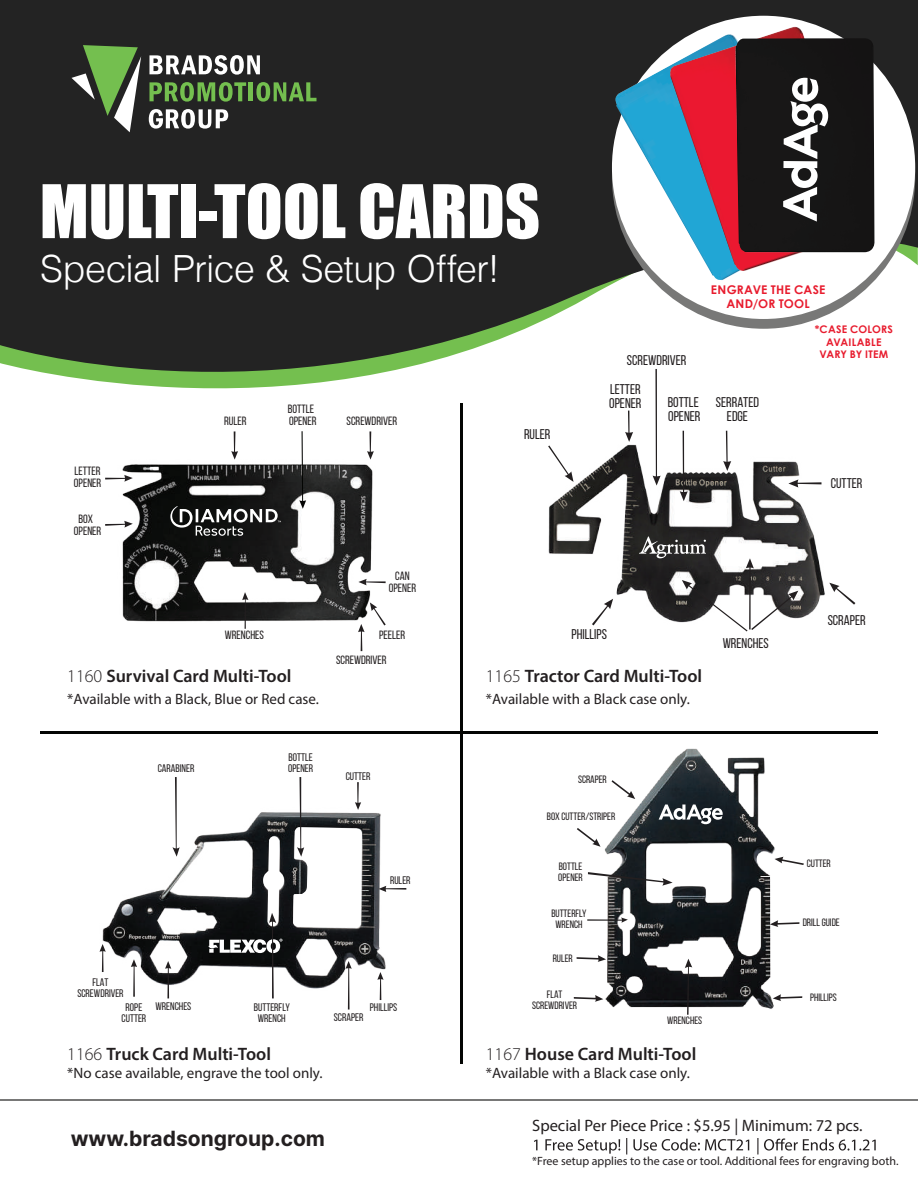
<style>
.page{position:relative;width:918px;height:1188px;background:#fff}
.page>*{position:absolute;margin:0;border:0;box-sizing:border-box;transform-origin:0 0}
.t1{font:68.25px "Impact";color:#fff}
.t2{font:300 37.5px "Helvetica";letter-spacing:-.015em;color:#fff}
.t3{font:700 21px "Inter";color:#231f20}
.t4{font:600 18px "Myriad Pro";color:#231f20}
.t5{font:16.5px "Myriad Pro";color:#231f20}
.t6{font:15px "Myriad Pro";color:#231f20}
.t7{font:14.1px/14.1px "Bebas Neue";color:#231f20}
.t8{font:12px/12px "Bebas Neue";color:#231f20;text-align:center}
.t9{font:12px "Myriad Pro";color:#231f20}
.t10{font:700 12px/14.4px "Century Gothic";letter-spacing:.02em;color:#e81c2e;text-align:center}
.t11{font:10.95px/10.9px "Bebas Neue";color:#231f20;text-align:center}
.t12{font:10.65px/10.6px "Bebas Neue";color:#231f20;text-align:center}
.t13{font:700 10.5px/12.6px "Century Gothic";letter-spacing:.02em;color:#e81c2e;text-align:center}
.s1{font-weight:300}
</style>
<div class="page">
<svg style="left:534px;top:1138px;width:342px;height:17px"></svg>
<svg style="left:0;top:0;width:918px;height:429px;fill:#232323"></svg>
<hr style="left:40px;top:731px;width:837px;height:3px;background:#040503">
<hr style="left:460px;top:403px;width:2px;height:661px;background:#040503">
<div style="left:612px;top:26px;width:303px;height:303px;background:#787877;border-radius:50%"></div>
<div style="left:612px;top:16px;width:303px;height:303px;background:#fff;border-radius:50%"></div>
<img style="left:613px;top:34px;width:122px;height:248px">
<img style="left:668px;top:27px;width:200px;height:246px">
<div style="left:735px;top:38px;width:139px;height:214px;background:#161616"></div>
<img style="left:604px;top:748px;width:179px;height:261px">
<svg style="left:775px;top:857px;width:29px;height:8px"></svg>
<svg style="left:770px;top:920px;width:29px;height:7px"></svg>
<svg style="left:773px;top:994px;width:29px;height:7px"></svg>
<svg style="left:574px;top:995px;width:29px;height:7px"></svg>
<svg style="left:577px;top:955px;width:29px;height:7px"></svg>
<svg style="left:577px;top:828px;width:24px;height:19px"></svg>
<svg style="left:612px;top:780px;width:23px;height:19px"></svg>
<svg style="left:587px;top:917px;width:41px;height:6px"></svg>
<svg style="left:588px;top:872px;width:85px;height:14px"></svg>
<svg style="left:685px;top:959px;width:7px;height:56px"></svg>
<svg style="left:659px;top:805px;width:64px;height:19px"></svg>
<img style="left:122px;top:464px;width:251px;height:158px">
<svg style="left:170px;top:506px;width:111px;height:30px;background:#4a4b4a"></svg>
<svg style="left:367px;top:431px;width:7px;height:29px"></svg>
<svg style="left:358px;top:579px;width:28px;height:6px"></svg>
<svg style="left:358px;top:602px;width:28px;height:49px"></svg>
<svg style="left:231px;top:431px;width:7px;height:29px"></svg>
<svg style="left:105px;top:475px;width:28px;height:7px"></svg>
<svg style="left:105px;top:521px;width:28px;height:7px"></svg>
<svg style="left:242px;top:592px;width:6px;height:37px"></svg>
<svg style="left:299px;top:431px;width:7px;height:78px"></svg>
<img style="left:102px;top:812px;width:285px;height:177px">
<svg style="left:172px;top:777px;width:8px;height:80px"></svg>
<svg style="left:208px;top:836px;width:76px;height:162px"></svg>
<svg style="left:99px;top:944px;width:7px;height:28px"></svg>
<svg style="left:377px;top:972px;width:7px;height:28px"></svg>
<svg style="left:131px;top:959px;width:6px;height:38px"></svg>
<svg style="left:293px;top:777px;width:69px;height:151px"></svg>
<svg style="left:379px;top:886px;width:27px;height:6px"></svg>
<svg style="left:165px;top:961px;width:6px;height:37px"></svg>
<svg style="left:345px;top:961px;width:7px;height:49px"></svg>
<img style="left:548px;top:444px;width:282px;height:182px">
<svg style="left:788px;top:479px;width:33px;height:9px"></svg>
<svg style="left:829px;top:583px;width:26px;height:22px"></svg>
<svg style="left:592px;top:599px;width:21px;height:26px"></svg>
<svg style="left:548px;top:446px;width:26px;height:36px"></svg>
<svg style="left:723px;top:431px;width:8px;height:40px"></svg>
<svg style="left:639px;top:537px;width:159px;height:94px"></svg>
<svg style="left:625px;top:411px;width:8px;height:31px"></svg>
<svg style="left:680px;top:431px;width:8px;height:70px"></svg>
<svg style="left:653px;top:369px;width:8px;height:117px"></svg>
<hr style="left:0;top:1099px;width:918px;height:2px;background:#787877">
<svg style="left:783px;top:78px;width:45px;height:144px"></svg>
<svg style="left:71px;top:45px;width:70px;height:87px;background:#5c7450"></svg>
<svg style="left:149px;top:55px;width:111px;height:20px"></svg>
<svg style="left:149px;top:82px;width:97px;height:20px;background:#4c7339"></svg>
<hr style="left:249px;top:82px;width:4px;height:19px;background:#74bf4f">
<svg style="left:256px;top:82px;width:61px;height:20px"></svg>
<svg style="left:149px;top:109px;width:79px;height:20px"></svg>
<h1 class="t1" style="left:40px;top:158px;width:502px">MULTI-TOOL CARDS</h1>
<h2 class="t2" style="left:40px;top:237px;width:461px">Special Price &amp; Setup Offer!</h2>
<p class="t8" style="left:74px;top:465px;width:29px;text-align:left">LETTER<br>OPENER</p>
<p class="t8" style="left:74px;top:512px;width:29px">BOX<br>OPENER</p>
<p class="t8" style="left:224px;top:415px;width:24px">RULER</p>
<p class="t8" style="left:288px;top:403px;width:30px;text-align:left">BOTTLE<br>OPENER</p>
<p class="t8" style="left:347px;top:415px;width:52px">SCREWDRIVER</p>
<p class="t8" style="left:225px;top:629px;width:41px">WRENCHES</p>
<p class="t8" style="left:389px;top:570px;width:29px">CAN<br>OPENER</p>
<p class="t8" style="left:379px;top:628px;width:28px">PEELER</p>
<p class="t8" style="left:336px;top:653px;width:52px">SCREWDRIVER</p>
<p class="t7" style="left:524px;top:427px;width:28px">RULER</p>
<p class="t10" style="left:711px;top:282px;width:116px">ENGRAVE THE CASE<br>AND/OR TOOL</p>
<p class="t7" style="left:627px;top:353px;width:61px">SCREWDRIVER</p>
<p class="t7" style="left:668px;top:395px;width:34px">BOTTLE<br>OPENER</p>
<p class="t7" style="left:716px;top:395px;width:45px;text-align:center">SERRATED<br>EDGE</p>
<p class="t7" style="left:609px;top:382px;width:34px">LETTER<br>OPENER</p>
<p class="t13" style="left:815px;top:323px;width:80px">*CASE COLORS<br>AVAILABLE<br>VARY BY ITEM</p>
<p class="t7" style="left:831px;top:475px;width:33px">CUTTER</p>
<p class="t7" style="left:572px;top:627px;width:37px">PHILLIPS</p>
<p class="t7" style="left:723px;top:636px;width:48px">WRENCHES</p>
<p class="t7" style="left:828px;top:613px;width:40px">SCRAPER</p>
<p class="t4" style="left:67px;top:665px;width:226px"><span class="s1">1160</span> Survival Card Multi-Tool</p>
<p class="t6" style="left:67px;top:690px;width:253px">*Available with a Black, Blue or Red case.</p>
<p class="t11" style="left:158px;top:762px;width:38px">CARABINER</p>
<p class="t11" style="left:288px;top:752px;width:27px;text-align:left">BOTTLE<br>OPENER</p>
<p class="t11" style="left:346px;top:770px;width:26px">CUTTER</p>
<p class="t11" style="left:390px;top:875px;width:22px">RULER</p>
<p class="t11" style="left:77px;top:976px;width:48px">FLAT<br>SCREWDRIVER</p>
<p class="t11" style="left:122px;top:1002px;width:26px">ROPE<br>CUTTER</p>
<p class="t11" style="left:156px;top:1000px;width:37px">WRENCHES</p>
<p class="t11" style="left:254px;top:1002px;width:38px">BUTTERFLY<br>WRENCH</p>
<p class="t4" style="left:67px;top:1043px;width:205px"><span class="s1">1166</span> Truck Card Multi-Tool</p>
<p class="t6" style="left:67px;top:1064px;width:257px">*No case available, engrave the tool only.</p>
<p class="t11" style="left:370px;top:1002px;width:29px">PHILLIPS</p>
<p class="t11" style="left:334px;top:1012px;width:31px">SCRAPER</p>
<h3 class="t3" style="left:71px;top:1123px;width:256px">www.bradsongroup.com</h3>
<p class="t4" style="left:486px;top:665px;width:218px"><span class="s1">1165</span> Tractor Card Multi-Tool</p>
<p class="t6" style="left:486px;top:690px;width:206px">*Available with a Black case only.</p>
<p class="t12" style="left:578px;top:774px;width:30px">SCRAPER</p>
<p class="t12" style="left:547px;top:811px;width:70px">BOX CUTTER/STRIPER</p>
<p class="t12" style="left:558px;top:861px;width:26px;text-align:left">BOTTLE<br>OPENER</p>
<p class="t12" style="left:551px;top:908px;width:37px">BUTTERFLY<br>WRENCH</p>
<p class="t12" style="left:553px;top:953px;width:22px">RULER</p>
<p class="t12" style="left:532px;top:989px;width:46px">FLAT<br>SCREWDRIVER</p>
<p class="t12" style="left:667px;top:1015px;width:36px">WRENCHES</p>
<p class="t4" style="left:486px;top:1043px;width:212px"><span class="s1">1167</span> House Card Multi-Tool</p>
<p class="t6" style="left:486px;top:1064px;width:206px">*Available with a Black case only.</p>
<p class="t12" style="left:807px;top:858px;width:26px">CUTTER</p>
<p class="t12" style="left:803px;top:917px;width:39px">DRILL GUIDE</p>
<p class="t12" style="left:810px;top:992px;width:28px">PHILLIPS</p>
<p class="t5" style="left:532px;top:1115px;width:332px">Special Per Piece Price : $5.95 | Minimum: 72 pcs.</p>
<p class="t9" style="left:532px;top:1153px;width:368px">*Free setup applies to the case or tool. Additional fees for engraving both.</p>
</div>
